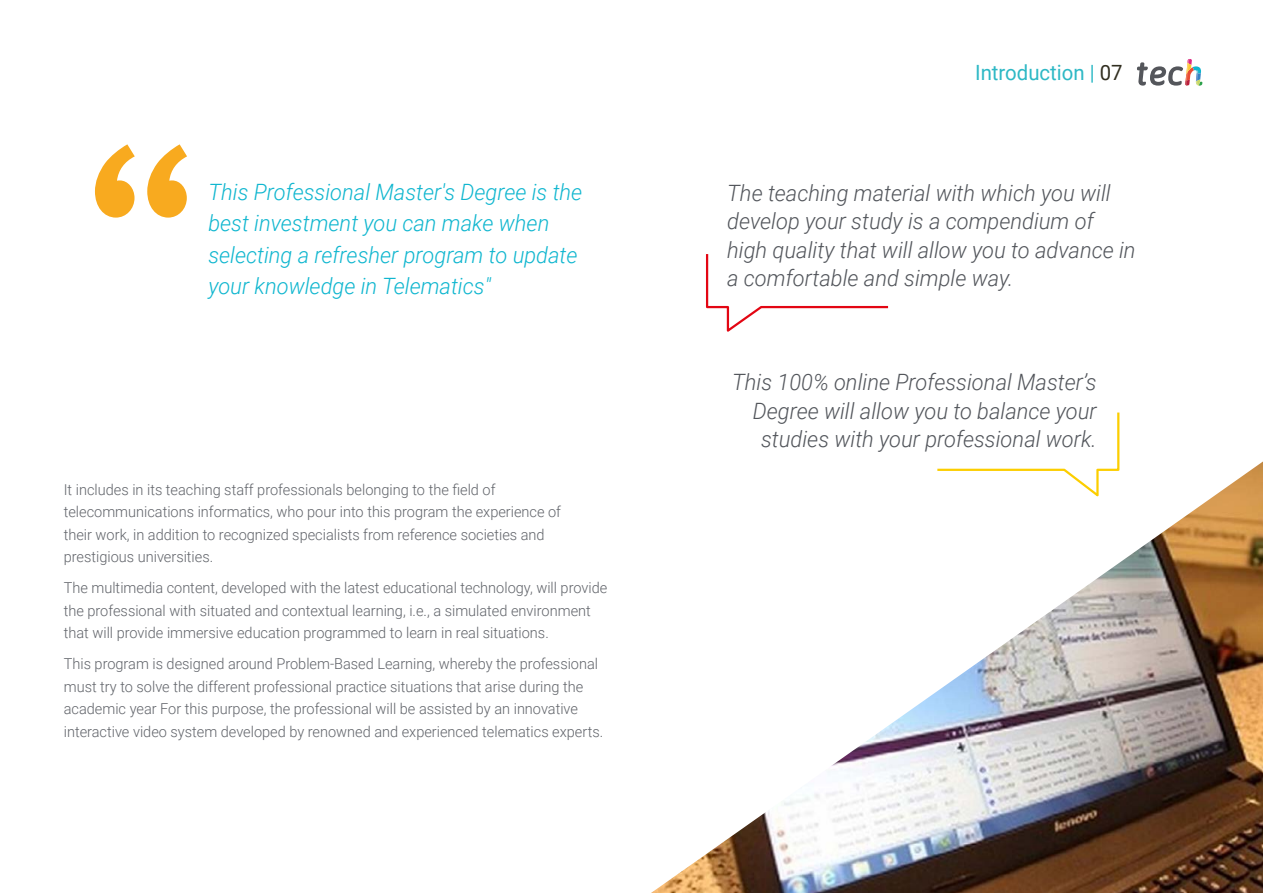
<style>
.page{position:relative;width:1263px;height:893px;background:#fff}
.page>*{position:absolute;margin:0;border:0;box-sizing:border-box;transform-origin:0 0}
.t1{font:italic 300 22.5px/28.5px "Roboto";color:#52555b;text-align:right}
.t2{font:italic 300 22.5px/31.5px "Roboto";color:#0fb6cf}
.t3{font:21px "Roboto";color:#2db8c5}
.t4{font:300 15px/22.5px "Roboto";color:#61646a}
.s1{color:#312e20}
</style>
<div class="page">
<svg style="left:95px;top:144px;width:92px;height:74px"></svg>
<svg style="left:1117px;top:412px;width:3px;height:49px"></svg>
<svg style="left:706px;top:254px;width:183px;height:78px"></svg>
<img style="left:651px;top:461px;width:612px;height:432px">
<svg style="left:1137px;top:59px;width:65px;height:27px"></svg>
<h1 class="t2" style="left:208px;top:175px;width:375px">This Professional Master's Degree is the best investment you can make when selecting a refresher program to update your knowledge in Telematics"</h1>
<p class="t4" style="left:64px;top:478px;width:499px">It includes in its teaching staff professionals belonging to the field of telecommunications informatics, who pour into this program the experience of their work, in addition to recognized specialists from reference societies and prestigious universities.</p>
<p class="t4" style="left:64px;top:576px;width:545px">The multimedia content, developed with the latest educational technology, will provide the professional with situated and contextual learning, i.e., a simulated environment that will provide immersive education programmed to learn in real situations.</p>
<p class="t4" style="left:64px;top:652px;width:541px">This program is designed around Problem-Based Learning, whereby the professional must try to solve the different professional practice situations that arise during the academic year For this purpose, the professional will be assisted by an innovative interactive video system developed by renowned and experienced telematics experts.</p>
<h2 class="t3" style="left:975px;top:57px;width:149px">Introduction | <span class="s1">07</span></h2>
<h1 class="t1" style="left:727px;top:178px;width:410px;text-align:left">The teaching material with which you will develop your study is a compendium of high quality that will allow you to advance in a comfortable and simple way.</h1>
<h1 class="t1" style="left:732px;top:367px;width:366px">This 100% online Professional Master’s<br>Degree will allow you to balance your studies with your professional work.</h1>
</div>
